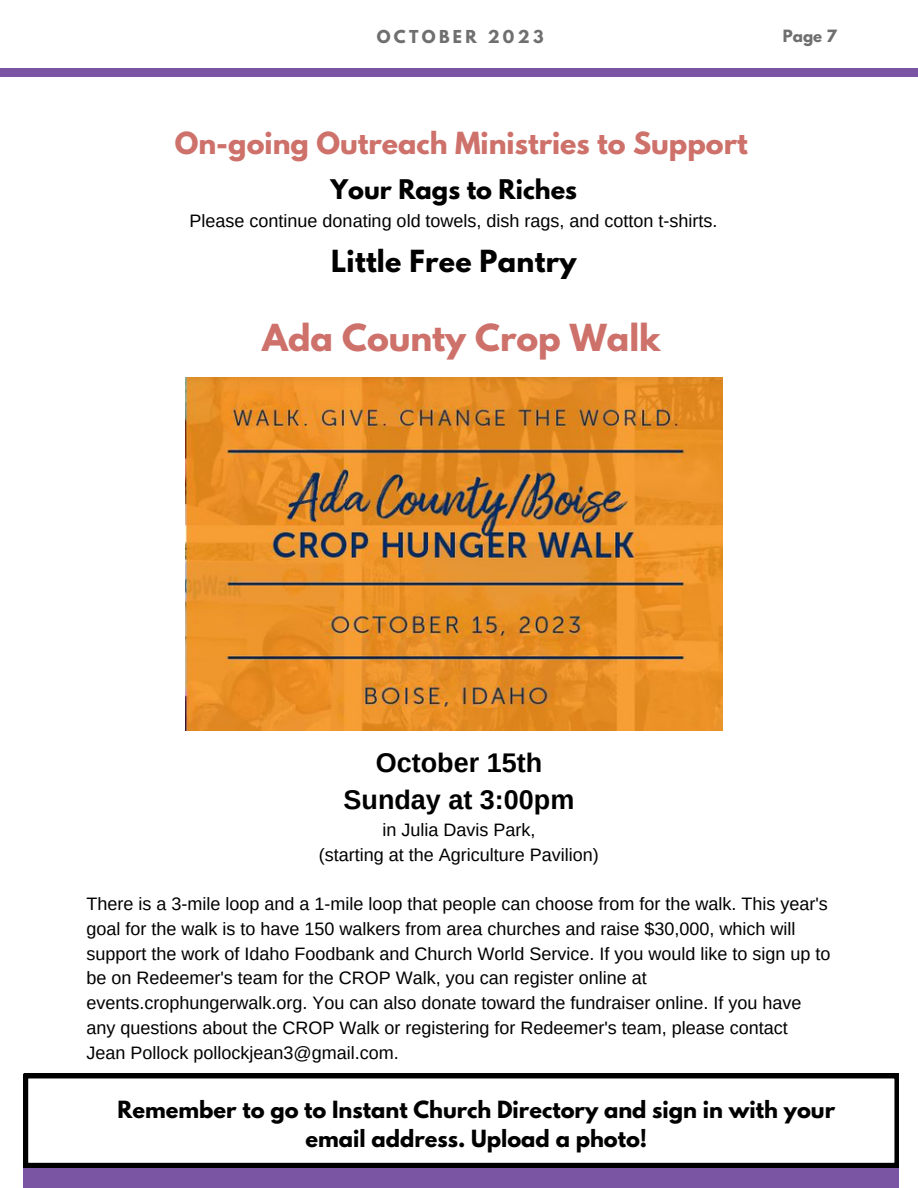
<style>
.page{position:relative;width:918px;height:1188px;background:#fff}
.page>*{position:absolute;margin:0;border:0;box-sizing:border-box;transform-origin:0 0}
.t1{font:700 33px "League Spartan";color:#cd716a}
.t2{font:700 27px "League Spartan";color:#cd716a}
.t3{font:700 27px "Arimo";color:#000}
.t4{font:700 27px "League Spartan";letter-spacing:.01em;color:#000}
.t5{font:700 24px "League Spartan";color:#000}
.t6{font:700 21px/29.2px "League Spartan";color:#000;text-align:center}
.t7{font:18px/24.8px "Arimo";color:#000}
.t8{font:700 15.75px "League Spartan";letter-spacing:.21em;color:#6f6f6f}
.t9{font:700 15px "League Spartan";color:#6f6f6f}
</style>
<div class="page">
<div style="left:24px;top:1167px;width:875px;height:21px;background:#7955a3"></div>
<div style="left:0;top:68px;width:918px;height:9px;background:#7955a3"></div>
<img style="left:186px;top:377px;width:536px;height:354px">
<svg style="left:24px;top:1074px;width:875px;height:93px"></svg>
<p class="t8" style="left:377px;top:29px;width:168px">OCTOBER 2023</p>
<p class="t2" style="left:175px;top:130px;width:575px">On-going Outreach Ministries to Support</p>
<p class="t5" style="left:331px;top:178px;width:248px">Your Rags to Riches</p>
<p class="t7" style="left:190px;top:209px;width:529px">Please continue donating old towels, dish rags, and cotton t-shirts.</p>
<p class="t4" style="left:331px;top:248px;width:247px">Little Free Pantry</p>
<p class="t1" style="left:262px;top:322px;width:400px">Ada County Crop Walk</p>
<p class="t9" style="left:783px;top:28px;width:55px">Page 7</p>
<p class="t3" style="left:376px;top:747px;width:168px">October 15th</p>
<p class="t3" style="left:344px;top:784px;width:232px">Sunday at 3:00pm</p>
<p class="t7" style="left:382px;top:817px;width:154px">in Julia Davis Park,</p>
<p class="t7" style="left:319px;top:842px;width:281px">(starting at the Agriculture Pavilion)</p>
<p class="t7" style="left:87px;top:891px;width:745px">There is a 3-mile loop and a 1-mile loop that people can choose from for the walk. This year's goal for the walk is to have 150 walkers from area churches and raise $30,000, which will support the work of Idaho Foodbank and Church World Service. If you would like to sign up to be on Redeemer's team for the CROP Walk, you can register online at events.crophungerwalk.org. You can also donate toward the fundraiser online. If you have any questions about the CROP Walk or registering for Redeemer's team, please contact Jean Pollock pollockjean3@gmail.com.</p>
<p class="t6" style="left:118px;top:1097px;width:719px">Remember to go to Instant Church Directory and sign in with your email address. Upload a photo!</p>
</div>
